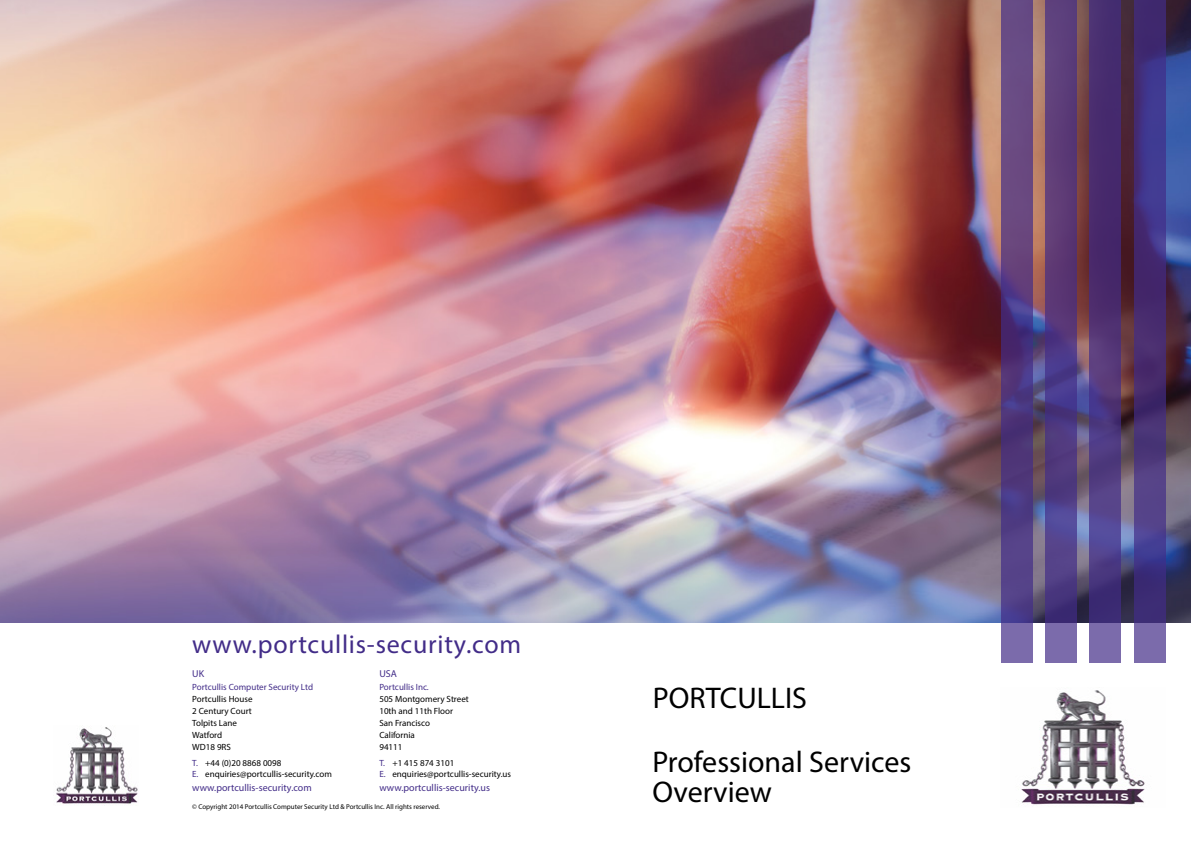
<style>
.page{position:relative;width:1191px;height:842px;background:#fff}
.page>*{position:absolute;margin:0;border:0;box-sizing:border-box;transform-origin:0 0}
.t1{font:30px/64.3px "Myriad Pro";color:#000}
.t2{font:26px "Myriad Pro";letter-spacing:.03em;color:#422c88}
.t3{font:10px "Myriad Pro";letter-spacing:.005em;color:#422c88}
.t4{font:9px/12px "Myriad Pro";color:#000}
.t5{font:9px "Myriad Pro";color:#422c88}
.t6{font:7px "Myriad Pro";color:#000}
.s1{color:#422c88}
</style>
<div class="page">
<img style="left:0;top:0;width:1191px;height:622px">
<svg style="left:1001px;top:0;width:31px;height:663px;background:#5b4283"></svg>
<svg style="left:1045px;top:0;width:32px;height:663px;background:#573d80"></svg>
<svg style="left:1089px;top:0;width:32px;height:663px;background:#4d3579"></svg>
<svg style="left:1133px;top:0;width:32px;height:663px;background:#48357c"></svg>
<img style="left:56px;top:727px;width:82px;height:77px">
<img style="left:1021px;top:690px;width:124px;height:115px">
<h2 class="t2" style="left:192px;top:628px;width:330px">www.portcullis-security.com</h2>
<p class="t5" style="left:192px;top:682px;width:122px">Portcullis Computer Security Ltd</p>
<p class="t4" style="left:192px;top:693px;width:62px">Portcullis House<br>2 Century Court<br>Tolpits Lane<br>Watford<br>WD18 9RS</p>
<p class="t3" style="left:192px;top:667px;width:13px">UK</p>
<p class="t3" style="left:379px;top:667px;width:19px">USA</p>
<p class="t5" style="left:379px;top:682px;width:51px">Portcullis Inc.</p>
<p class="t4" style="left:379px;top:693px;width:91px">505 Montgomery Street<br>10th and 11th Floor<br>San Francisco<br>California<br>94111</p>
<p class="t4" style="left:192px;top:757px;width:141px;line-height:11px"><span class="s1">T.</span> +44 (0)20 8868 0098<br><span class="s1">E.</span> enquiries@portcullis-security.com</p>
<p class="t3" style="left:192px;top:781px;width:121px">www.portcullis-security.com</p>
<p class="t4" style="left:379px;top:757px;width:133px;line-height:11px"><span class="s1">T.</span> +1 415 874 3101<br><span class="s1">E.</span> enquiries@portcullis-security.us</p>
<p class="t3" style="left:379px;top:781px;width:112px">www.portcullis-security.us</p>
<p class="t6" style="left:192px;top:802px;width:249px">© Copyright 2014 Portcullis Computer Security Ltd &amp; Portcullis Inc. All rights reserved.</p>
<h1 class="t1" style="left:652px;top:665px;width:260px">PORTCULLIS<br>Professional Services</h1>
<h1 class="t1" style="left:652px;top:759px;width:121px">Overview</h1>
</div>
